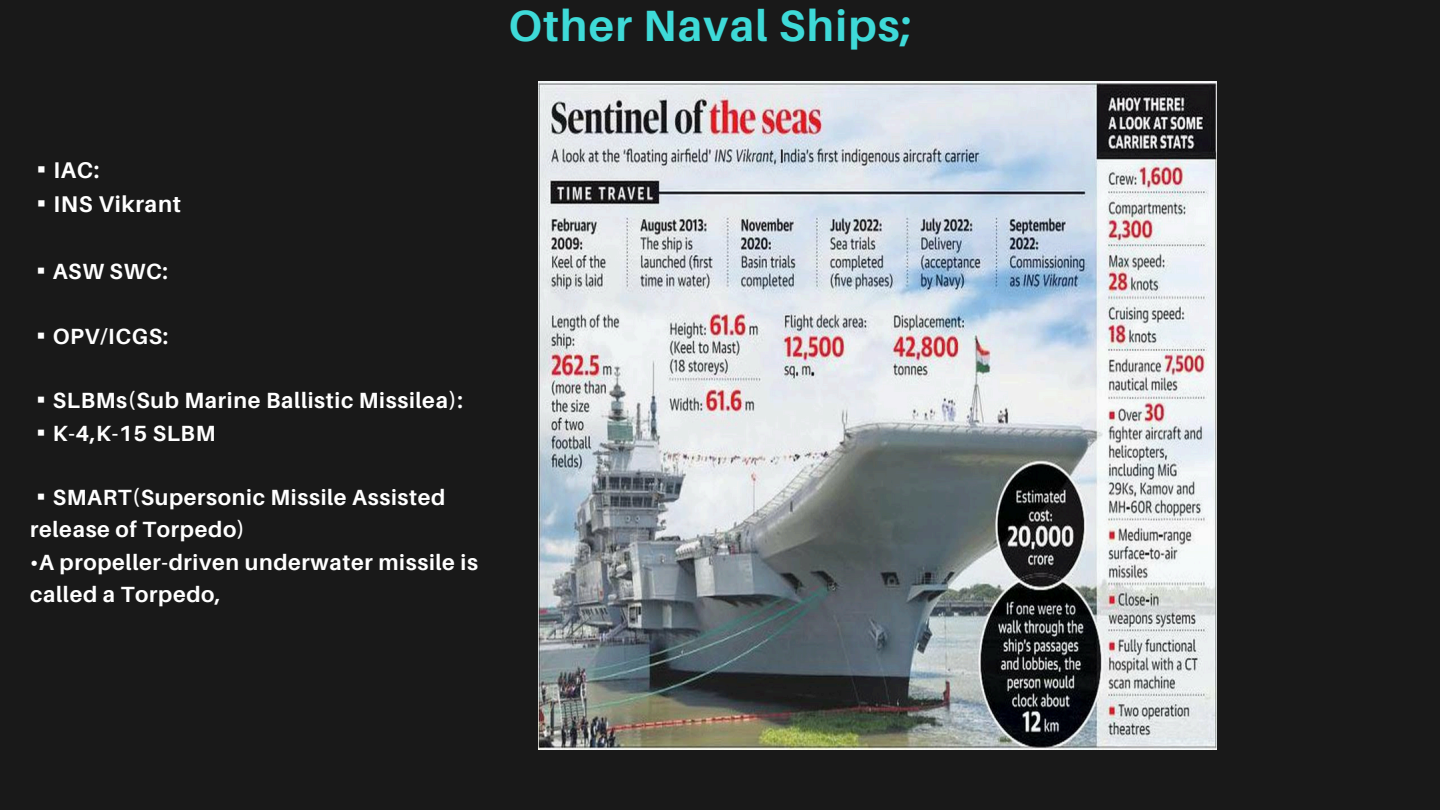
<style>
.page{position:relative;width:1440px;height:810px;background:#191919}
.page>*{position:absolute;margin:0;border:0;box-sizing:border-box;transform-origin:0 0}
.t1{font:700 43.8px "Aileron";letter-spacing:.03em;color:#3edad8}
.t2{font:700 22.7px "Aileron";letter-spacing:.03em;color:#fff}
.t3{font:700 22px/32.2px "Aileron";letter-spacing:.03em;color:#fff}
.s1{font-family:"Noto Sans CJ Ksc"}
</style>
<div class="page">
<img style="left:538px;top:81px;width:678px;height:668px">
<h1 class="t1" style="left:508px;top:-1px;width:405px">Other Naval Ships;</h1>
<p class="t2" style="left:30px;top:156px;width:71px"><span class="s1">▪︎</span> IAC:</p>
<p class="t2" style="left:30px;top:190px;width:152px"><span class="s1">▪︎</span> INS Vikrant</p>
<h2 class="t3" style="left:30px;top:255px;width:139px"><span class="s1">▪︎</span> ASW SWC:</h2>
<h2 class="t3" style="left:30px;top:320px;width:139px"><span class="s1">▪︎</span> OPV/ICGS:</h2>
<p class="t3" style="left:30px;top:384px;width:434px"><span class="s1">▪︎</span> SLBMs(Sub Marine Ballistic Missilea):</p>
<p class="t3" style="left:30px;top:417px;width:187px"><span class="s1">▪︎</span> K-4,K-15 SLBM</p>
<p class="t3" style="left:30px;top:481px;width:417px"><span class="s1">▪︎</span> SMART(Supersonic Missile Assisted release of Torpedo)</p>
<p class="t3" style="left:30px;top:546px;width:449px">•A propeller-driven underwater missile is called a Torpedo,</p>
</div>
